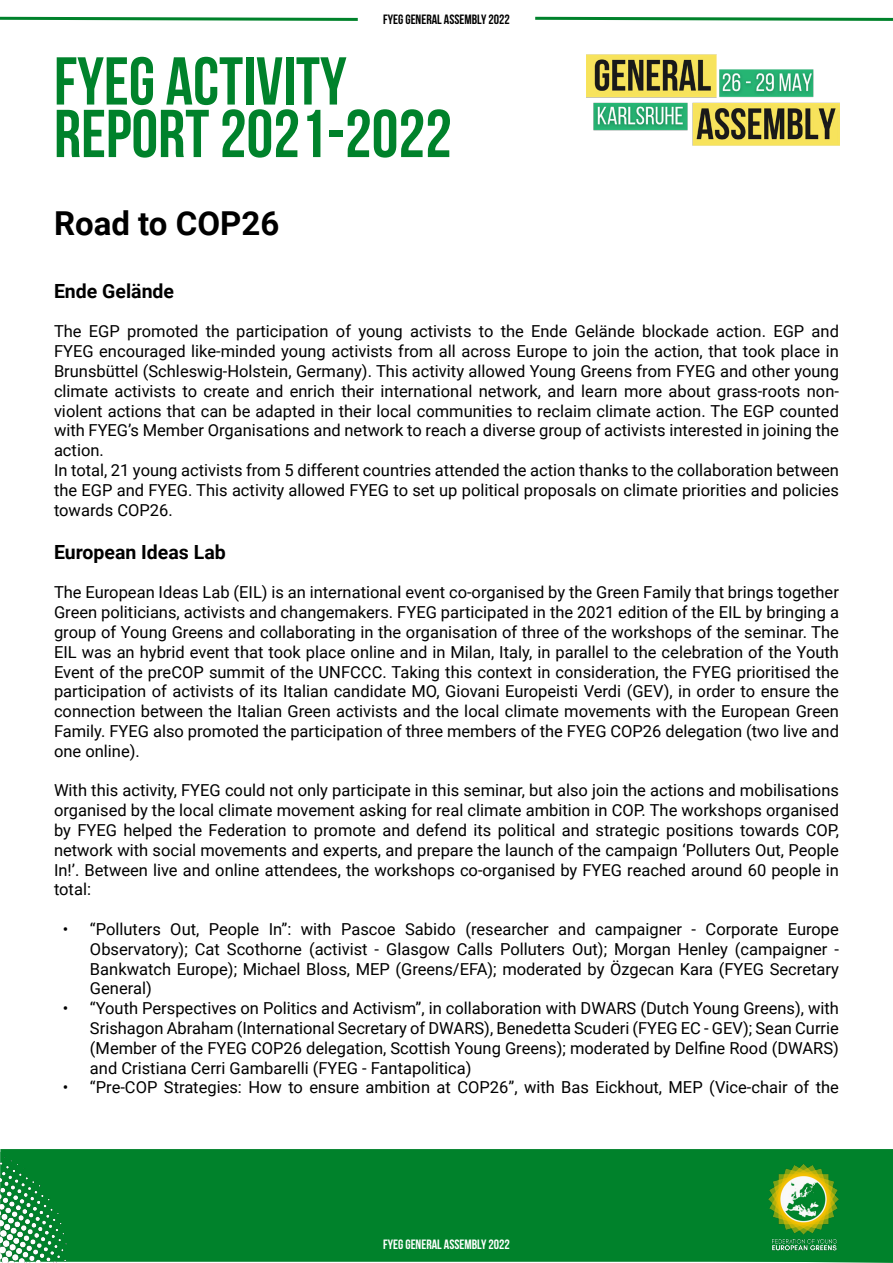
<style>
.page{position:relative;width:893px;height:1263px;background:#fff}
.page>*{position:absolute;margin:0;border:0;box-sizing:border-box;transform-origin:0 0}
.t1{font:700 67.5px/52.5px "Bebas Neue";color:#00822b}
.t2{font:700 33px "Roboto";color:#000}
.t3{font:700 19.5px "Roboto";color:#000}
.t4{font:16.5px/19.8px "Roboto";color:#000;text-align:justify}
.t5{font:700 13.5px "Bebas Neue";color:#fff}
.t6{font:700 13.5px "Bebas Neue";color:#000}
</style>
<div class="page">
<div style="left:400px;top:1150px;width:493px;height:113px;background:#00822b"></div>
<img style="left:586px;top:54px;width:253px;height:92px">
<img style="left:758px;top:1162px;width:90px;height:90px">
<img style="left:0;top:1149px;width:400px;height:114px">
<svg style="left:0;top:16px;width:358px;height:5px"></svg>
<svg style="left:535px;top:16px;width:358px;height:5px"></svg>
<p class="t6" style="left:383px;top:11px;width:128px">FYEG GENERAL ASSEMBLY 2022</p>
<h1 class="t1" style="left:54px;top:54px;width:399px">FYEG ACTIVITY<br>REPORT 2021-2022</h1>
<h2 class="t2" style="left:54px;top:200px;width:227px">Road to COP26</h2>
<p class="t3" style="left:54px;top:277px;width:122px">Ende Gelände</p>
<p class="t4" style="left:54px;top:321px;width:786px;text-align:left">The EGP promoted the participation of young activists to the Ende Gelände blockade action. EGP and FYEG encouraged like-minded young activists from all across Europe to join the action, that took place in Brunsbüttel (Schleswig-Holstein, Germany). This activity allowed Young Greens from FYEG and other young climate activists to create and enrich their international network, and learn more about grass-roots non&shy;violent actions that can be adapted in their local communities to reclaim climate action. The EGP counted with FYEG’s Member Organisations and network to reach a diverse group of activists interested in joining the action.<br>In total, 21 young activists from 5 different countries attended the action thanks to the collaboration between the EGP and FYEG. This activity allowed FYEG to set up political proposals on climate priorities and policies towards COP26.</p>
<p class="t3" style="left:54px;top:538px;width:173px">European Ideas Lab</p>
<p class="t4" style="left:54px;top:582px;width:786px">The European Ideas Lab (EIL) is an international event co-organised by the Green Family that brings together Green politicians, activists and changemakers. FYEG participated in the 2021 edition of the EIL by bringing a group of Young Greens and collaborating in the organisation of three of the workshops of the seminar. The EIL was an hybrid event that took place online and in Milan, Italy, in parallel to the celebration of the Youth Event of the preCOP summit of the UNFCCC. Taking this context in consideration, the FYEG prioritised the participation of activists of its Italian candidate MO, Giovani Europeisti Verdi (GEV), in order to ensure the connection between the Italian Green activists and the local climate movements with the European Green Family. FYEG also promoted the participation of three members of the FYEG COP26 delegation (two live and one online).</p>
<p class="t4" style="left:54px;top:780px;width:786px">With this activity, FYEG could not only participate in this seminar, but also join the actions and mobilisations organised by the local climate movement asking for real climate ambition in COP. The workshops organised by FYEG helped the Federation to promote and defend its political and strategic positions towards COP, network with social movements and experts, and prepare the launch of the campaign ‘Polluters Out, People In!’. Between live and online attendees, the workshops co-organised by FYEG reached around 60 people in total:</p>
<p class="t4" style="left:90px;top:918px;width:750px;text-indent:-27px">• “Polluters Out, People In”: with Pascoe Sabido (researcher and campaigner - Corporate Europe Observatory); Cat Scothorne (activist - Glasgow Calls Polluters Out); Morgan Henley (campaigner - Bankwatch Europe); Michael Bloss, MEP (Greens/EFA); moderated by Özgecan Kara (FYEG Secretary General)</p>
<p class="t4" style="left:90px;top:998px;width:750px;text-indent:-27px">• “Youth Perspectives on Politics and Activism”, in collaboration with DWARS (Dutch Young Greens), with Srishagon Abraham (International Secretary of DWARS), Benedetta Scuderi (FYEG EC - GEV); Sean Currie (Member of the FYEG COP26 delegation, Scottish Young Greens); moderated by Delfine Rood (DWARS) and Cristiana Cerri Gambarelli (FYEG - Fantapolitica)</p>
<p class="t4" style="left:63px;top:1077px;width:777px">• “Pre-COP Strategies: How to ensure ambition at COP26”, with Bas Eickhout, MEP (Vice-chair of the</p>
<p class="t5" style="left:383px;top:1237px;width:128px">FYEG GENERAL ASSEMBLY 2022</p>
</div>
